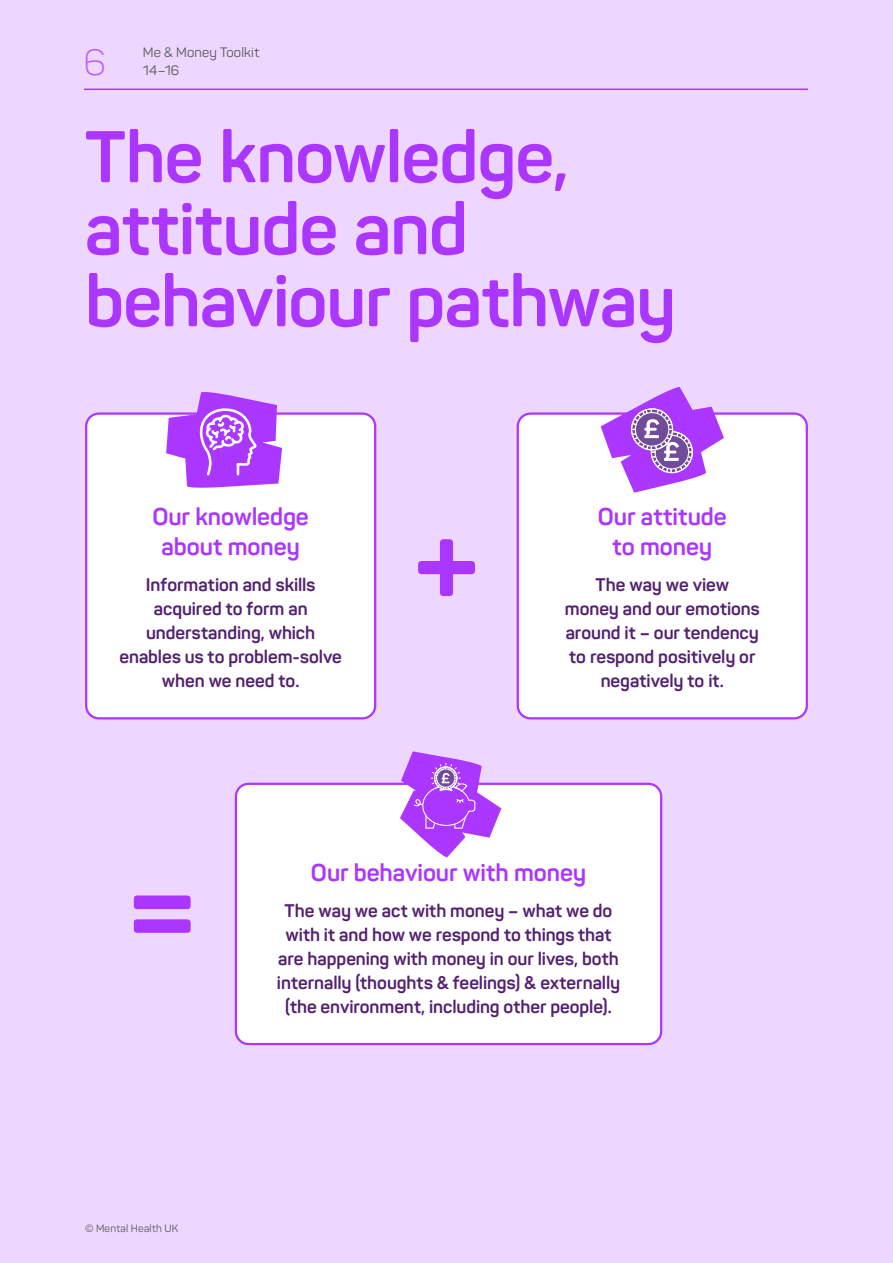
<style>
.page{position:relative;width:893px;height:1263px;background:#eed7ff}
.page>*{position:absolute;margin:0;border:0;box-sizing:border-box;transform-origin:0 0}
.t1{font:700 120.45px "Panton";color:#ab36ff}
.t2{font:700 72px/72px "Panton";letter-spacing:-.01em;color:#ab36ff}
.t3{font:300 36px "Panton";color:#bc5eff}
.t4{font:700 24px/30px "Panton";letter-spacing:-.005em;color:#ab36ff;text-align:center}
.t5{font:700 18px/24px "Panton";color:#542072;text-align:center}
.t6{font:700 14.1px "Panton";color:#fff}
.t7{font:13.5px/18px "Panton";letter-spacing:.01em;color:#575756}
.t8{font:10.5px "Panton";letter-spacing:.02em;color:#575756}
</style>
<div class="page">
<hr style="left:84px;top:89px;width:724px;height:1px;background:#ab36ff">
<div style="left:86px;top:414px;width:289px;height:304px;background:#fff;border-radius:13px"></div>
<div style="left:85px;top:412px;width:291px;height:307px;border:2px solid #ab36ff;border-radius:13px"></div>
<svg style="left:166px;top:392px;width:116px;height:96px"></svg>
<div style="left:518px;top:414px;width:289px;height:304px;background:#fff;border-radius:13px"></div>
<div style="left:517px;top:412px;width:291px;height:307px;border:2px solid #ab36ff;border-radius:13px"></div>
<svg style="left:601px;top:387px;width:123px;height:106px"></svg>
<div style="left:236px;top:784px;width:425px;height:260px;background:#fff;border-radius:13px"></div>
<div style="left:235px;top:783px;width:427px;height:262px;border:2px solid #ab36ff;border-radius:13px"></div>
<svg style="left:400px;top:751px;width:101px;height:107px"></svg>
<h3 class="t3" style="left:84px;top:40px;width:24px">6</h3>
<p class="t7" style="left:143px;top:43px;width:118px">Me &amp; Money Toolkit<br>14–16</p>
<h2 class="t2" style="left:85px;top:121px;width:592px">The knowledge, attitude and behaviour pathway</h2>
<h3 class="t4" style="left:152px;top:501px;width:158px">Our knowledge about money</h3>
<p class="t5" style="left:119px;top:572px;width:224px">Information and skills acquired to form an understanding, which enables us to problem-solve when we need to.</p>
<h1 class="t1" style="left:414px;top:490px;width:67px">+</h1>
<h3 class="t4" style="left:598px;top:502px;width:130px">Our attitude to money</h3>
<p class="t5" style="left:565px;top:573px;width:196px">The way we view<br>money and our emotions around it – our tendency to respond positively or negatively to it.</p>
<p class="t6" style="left:567px;top:632px;width:11px">£</p>
<h1 class="t1" style="left:127px;top:836px;width:72px">=</h1>
<p class="t8" style="left:85px;top:1221px;width:95px">© Mental Health UK</p>
<h3 class="t4" style="left:311px;top:857px;width:277px">Our behaviour with money</h3>
<p class="t5" style="left:277px;top:899px;width:345px">The way we act with money – what we do with it and how we respond to things that are happening with money in our lives, both internally (thoughts &amp; feelings) &amp; externally (the environment, including other people).</p>
</div>
